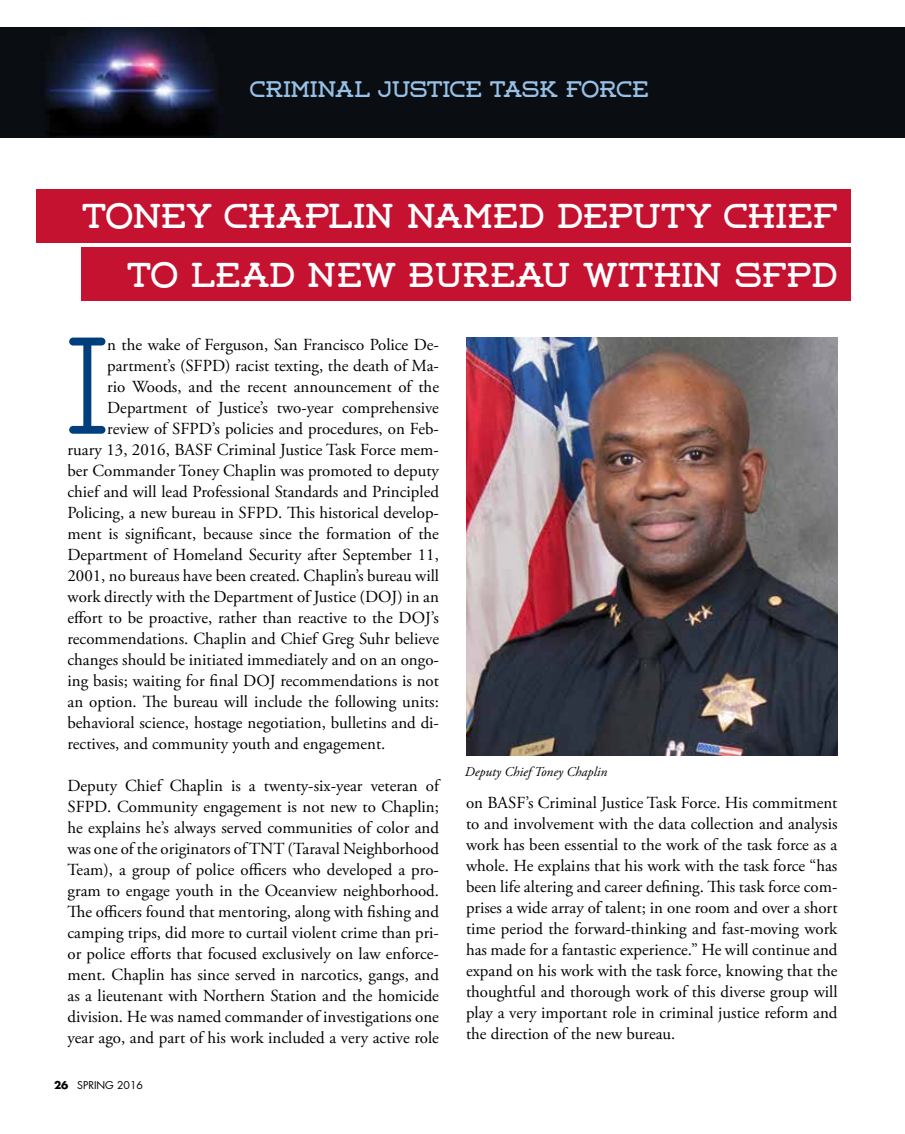
<style>
.page{position:relative;width:905px;height:1134px;background:#fff}
.page>*{position:absolute;margin:0;border:0;box-sizing:border-box;transform-origin:0 0}
.t1{font:137.4px "Weston Light Free";color:#003e7e}
.t2{font:34.5px/58.5px "Weston Free";color:#fff;text-align:right}
.t3{font:22.5px "Weston Free";color:#96c0e6}
.t4{font:16.8px/21px "Adobe Garamond Pro";color:#000;text-align:justify}
.t5{font:italic 13.5px "Adobe Garamond Pro";color:#000}
.t6{font:10.5px "Futura Std";color:#000}
.s1{font-weight:700}
</style>
<div class="page">
<img style="left:0;top:27px;width:904px;height:110px">
<div style="left:36px;top:189px;width:814px;height:54px;background:#c41230"></div>
<div style="left:81px;top:248px;width:769px;height:54px;background:#c41230"></div>
<img style="left:466px;top:338px;width:371px;height:418px">
<h3 class="t3" style="left:250px;top:76px;width:400px">CRIMINAL JUSTICE TASK FORCE</h3>
<h2 class="t2" style="left:82px;top:187px;width:756px">TONEY CHAPLIN NAMED DEPUTY CHIEF<br>TO LEAD NEW BUREAU WITHIN SFPD</h2>
<h1 class="t1" style="left:68px;top:307px;width:41px">I</h1>
<p class="t4" style="left:107px;top:335px;width:333px">n the wake of Ferguson, San Francisco Police De-</p>
<p class="t4" style="left:107px;top:355px;width:333px">partment’s (SFPD) racist texting, the death of Ma-</p>
<p class="t4" style="left:107px;top:376px;width:333px">rio Woods, and the recent announcement of the</p>
<p class="t4" style="left:107px;top:397px;width:333px">Department of Justice’s two-year comprehensive</p>
<p class="t4" style="left:107px;top:418px;width:333px">review of SFPD’s policies and procedures, on Feb-</p>
<p class="t4" style="left:67px;top:439px;width:373px">ruary 13, 2016, BASF Criminal Justice Task Force mem-</p>
<p class="t4" style="left:67px;top:460px;width:373px">ber Commander Toney Chaplin was promoted to deputy</p>
<p class="t4" style="left:67px;top:481px;width:373px">chief and will lead Professional Standards and Principled</p>
<p class="t4" style="left:67px;top:502px;width:373px">Policing, a new bureau in SFPD. This historical develop-</p>
<p class="t4" style="left:67px;top:523px;width:373px">ment is significant, because since the formation of the</p>
<p class="t4" style="left:67px;top:544px;width:373px">Department of Homeland Security after September 11,</p>
<p class="t4" style="left:67px;top:565px;width:373px">2001, no bureaus have been created. Chaplin’s bureau will</p>
<p class="t4" style="left:67px;top:586px;width:373px">work directly with the Department of Justice (DOJ) in an</p>
<p class="t4" style="left:67px;top:607px;width:373px">effort to be proactive, rather than reactive to the DOJ’s</p>
<p class="t4" style="left:67px;top:628px;width:373px">recommendations. Chaplin and Chief Greg Suhr believe</p>
<p class="t4" style="left:67px;top:649px;width:373px">changes should be initiated immediately and on an ongo-</p>
<p class="t4" style="left:67px;top:670px;width:373px">ing basis; waiting for final DOJ recommendations is not</p>
<p class="t4" style="left:67px;top:691px;width:373px">an option. The bureau will include the following units:</p>
<p class="t4" style="left:67px;top:712px;width:373px">behavioral science, hostage negotiation, bulletins and di-</p>
<p class="t4" style="left:67px;top:733px;width:319px">rectives, and community youth and engagement.</p>
<p class="t4" style="left:67px;top:775px;width:373px">Deputy Chief Chaplin is a twenty-six-year veteran of SFPD. Community engagement is not new to Chaplin; he explains he’s always served communities of color and was one of the originators of TNT (Taraval Neighborhood Team), a group of police officers who developed a pro&shy;gram to engage youth in the Oceanview neighborhood.<br>The officers found that mentoring, along with fishing and camping trips, did more to curtail violent crime than pri&shy;or police efforts that focused exclusively on law enforce&shy;ment. Chaplin has since served in narcotics, gangs, and as a lieutenant with Northern Station and the homicide division. He was named commander of investigations one year ago, and part of his work included a very active role</p>
<p class="t6" style="left:54px;top:1079px;width:90px"><span class="s1">26</span> SPRING 2016</p>
<p class="t5" style="left:465px;top:764px;width:144px">Deputy Chief Toney Chaplin</p>
<p class="t4" style="left:466px;top:793px;width:373px">on BASF’s Criminal Justice Task Force. His commitment to and involvement with the data collection and analysis work has been essential to the work of the task force as a whole. He explains that his work with the task force “has been life altering and career defining. This task force com&shy;prises a wide array of talent; in one room and over a short time period the forward-thinking and fast-moving work has made for a fantastic experience.” He will continue and expand on his work with the task force, knowing that the thoughtful and thorough work of this diverse group will play a very important role in criminal justice reform and the direction of the new bureau.</p>
</div>
